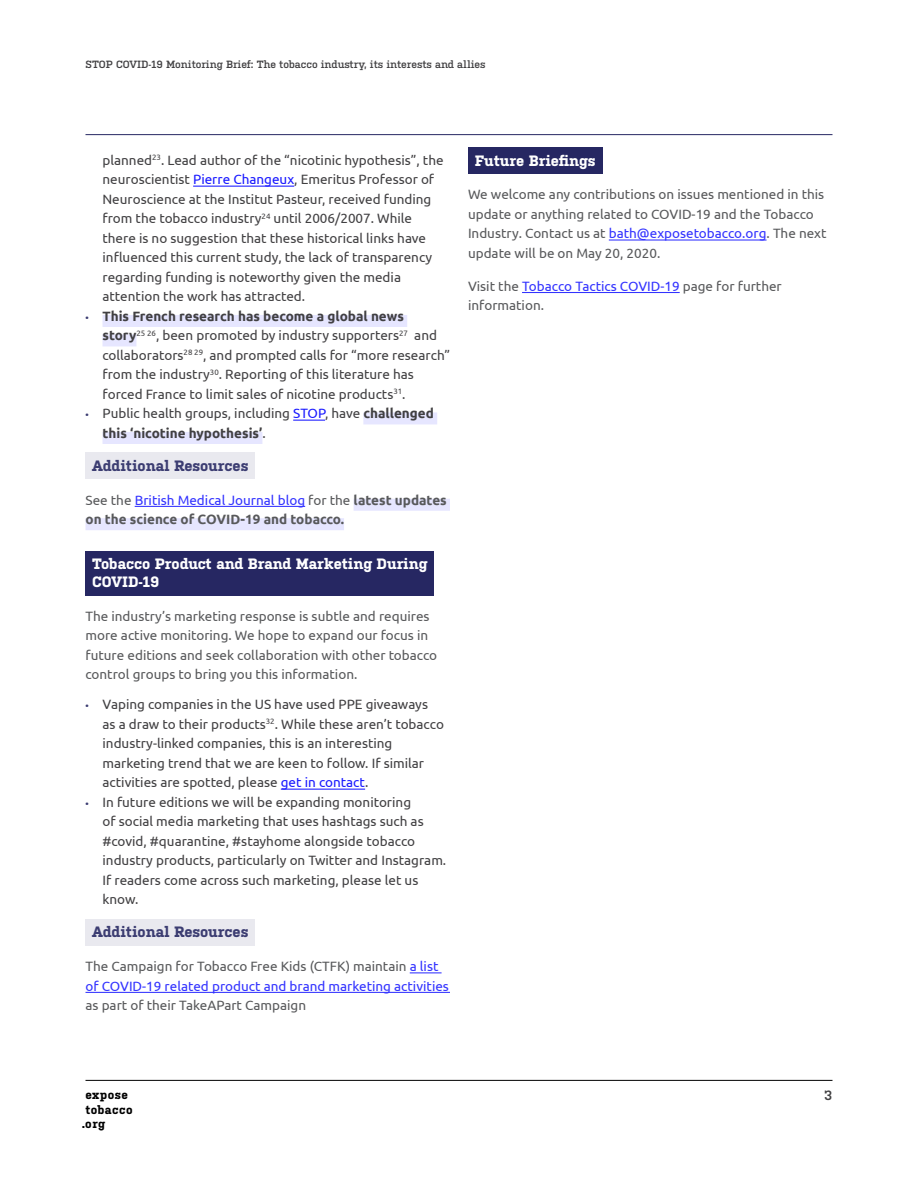
<style>
.page{position:relative;width:918px;height:1188px;background:#fff}
.page>*{position:absolute;margin:0;border:0;box-sizing:border-box;transform-origin:0 0}
.t1{font:700 15px/18px "Kulturista";color:#fff}
.t2{font:700 15px "Kulturista";color:#3c3d72}
.t3{font:13.5px/19.5px "Ubuntu";color:#414042}
.t4{font:13.5px/19.5px "Ubuntu";color:#58595b}
.t5{font:13.5px/19.5px "Ubuntu";color:#33f}
.t6{font:700 13.5px/19.5px "Ubuntu";color:#58595b}
.t7{font:600 13.5px "Kulturista";color:#414042}
.t8{font:700 12px/13.8px "Kulturista";letter-spacing:.04em;color:#000}
.t9{font:600 10.5px "Kulturista";color:#414042}
.s1{color:#1a1aff}
.s2{font-weight:700;font-size:9px;color:#3c3d72}
.s3{font-weight:700}
.s4{font-weight:400}
.s5{font-weight:400;color:#33f}
.s6{color:#58595b}
.s7{color:#33f}
</style>
<div class="page">
<hr style="left:86px;top:1080px;width:746px;height:1px;background:#000">
<hr style="left:86px;top:134px;width:746px;height:1px;background:#262762">
<hr style="left:193px;top:186px;width:101px;height:1px;background:#1a1aff">
<div style="left:103px;top:315px;width:304px;height:12px;background:#e6e6ff"></div>
<div style="left:103px;top:334px;width:33px;height:12px;background:#e6e6ff"></div>
<hr style="left:293px;top:420px;width:32px;height:1px;background:#1a1aff">
<div style="left:363px;top:412px;width:74px;height:12px;background:#e6e6ff"></div>
<div style="left:103px;top:432px;width:159px;height:12px;background:#e6e6ff"></div>
<div style="left:86px;top:452px;width:169px;height:27px;background:#e9e9ef"></div>
<hr style="left:135px;top:506px;width:170px;height:1px;background:#33f">
<div style="left:354px;top:499px;width:96px;height:12px;background:#e6e6ff"></div>
<div style="left:86px;top:518px;width:258px;height:12px;background:#e6e6ff"></div>
<div style="left:86px;top:551px;width:348px;height:45px;background:#262762"></div>
<hr style="left:281px;top:789px;width:84px;height:1px;background:#1a1aff">
<div style="left:86px;top:919px;width:169px;height:27px;background:#e9e9ef"></div>
<hr style="left:410px;top:972px;width:32px;height:1px;background:#33f">
<hr style="left:86px;top:992px;width:364px;height:1px;background:#33f">
<div style="left:468px;top:147px;width:134px;height:27px;background:#262762"></div>
<hr style="left:609px;top:239px;width:158px;height:2px;background:#33f">
<hr style="left:522px;top:292px;width:158px;height:1px;background:#33f">
<p class="t9" style="left:86px;top:58px;width:402px">STOP COVID-19 Monitoring Brief: The tobacco industry, its interests and allies</p>
<p class="t3" style="left:103px;top:150px;width:343px">planned<sup>23</sup>. Lead author of the “nicotinic hypothesis”, the neuroscientist <span class="s1">Pierre Changeux</span>, Emeritus Professor of Neuroscience at the Institut Pasteur, received funding from the tobacco industry<sup>24</sup> until 2006/2007. While there is no suggestion that these historical links have influenced this current study, the lack of transparency regarding funding is noteworthy given the media attention the work has attracted.</p>
<p class="t3" style="left:103px;top:306px;width:349px;text-indent:-17px"><span class="s2">•</span> <span class="s3">This French research has become a global news story</span><sup>25</sup> <sup>26</sup>, been promoted by industry supporters<sup>27</sup> and collaborators<sup>28</sup> <sup>29</sup>, and prompted calls for “more research” from the industry<sup>30</sup>. Reporting of this literature has forced France to limit sales of nicotine products<sup>31</sup>.</p>
<p class="t3" style="left:103px;top:404px;width:333px;text-indent:-17px"><span class="s2">•</span> Public health groups, including <span class="s1">STOP</span>, have <span class="s3">challenged this ‘nicotine hypothesis’</span>.</p>
<p class="t2" style="left:92px;top:457px;width:158px">Additional Resources</p>
<p class="t6" style="left:86px;top:490px;width:363px"><span class="s4">See the</span> <span class="s5">British Medical Journal blog</span> <span class="s4">for the</span> latest updates on the science of COVID-19 and tobacco.</p>
<p class="t1" style="left:92px;top:555px;width:337px">Tobacco Product and Brand Marketing During<br>COVID-19</p>
<p class="t4" style="left:86px;top:606px;width:353px">The industry’s marketing response is subtle and requires more active monitoring. We hope to expand our focus in future editions and seek collaboration with other tobacco control groups to bring you this information.</p>
<p class="t3" style="left:103px;top:695px;width:343px;text-indent:-17px"><span class="s2">•</span> Vaping companies in the US have used PPE giveaways as a draw to their products<sup>32</sup>. While these aren’t tobacco industry-linked companies, this is an interesting marketing trend that we are keen to follow. If similar activities are spotted, please <span class="s1">get in contact</span>.</p>
<p class="t3" style="left:103px;top:792px;width:345px;text-indent:-17px"><span class="s2">•</span> In future editions we will be expanding monitoring<br>of social media marketing that uses hashtags such as #covid, #quarantine, #stayhome alongside tobacco industry products, particularly on Twitter and Instagram.<br>If readers come across such marketing, please let us know.</p>
<p class="t2" style="left:92px;top:924px;width:158px">Additional Resources</p>
<p class="t5" style="left:86px;top:956px;width:365px"><span class="s6">The Campaign for Tobacco Free Kids (CTFK) maintain</span> a list of COVID-19 related product and brand marketing activities</p>
<p class="t4" style="left:86px;top:995px;width:222px">as part of their TakeAPart Campaign</p>
<p class="t1" style="left:475px;top:151px;width:122px">Future Briefings</p>
<p class="t4" style="left:468px;top:184px;width:360px">We welcome any contributions on issues mentioned in this update or anything related to COVID-19 and the Tobacco Industry. Contact us at <span class="s7">bath@exposetobacco.org</span>. The next update will be on May 20, 2020.</p>
<p class="t4" style="left:468px;top:276px;width:315px">Visit the <span class="s7">Tobacco Tactics COVID-19</span> page for further information.</p>
<p class="t8" style="left:86px;top:1088px;width:44px">expose</p>
<p class="t7" style="left:824px;top:1088px;width:10px">3</p>
<p class="t8" style="left:82px;top:1103px;width:52px;text-indent:4px">tobacco .org</p>
</div>
